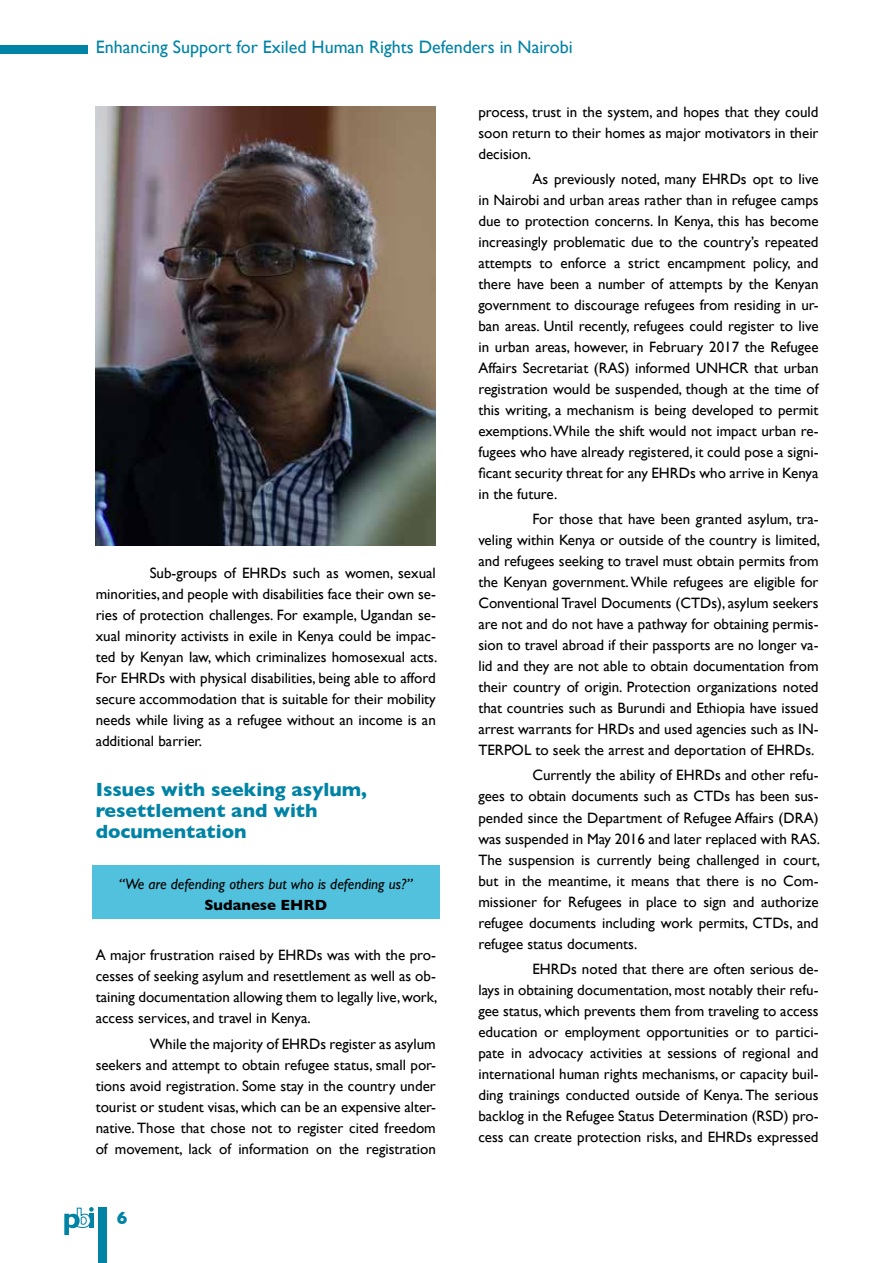
<style>
.page{position:relative;width:893px;height:1263px;background:#fff}
.page>*{position:absolute;margin:0;border:0;box-sizing:border-box;transform-origin:0 0}
.t1{font:700 19.5px/21px "Gill Sans";color:#0083a5}
.t2{font:18px "Gill Sans";color:#0083a5}
.t3{font:700 18px "Gill Sans";color:#0083a5}
.t4{font:15px/21px "Gill Sans";color:#000;text-align:justify}
.t5{font:italic 15px "Gill Sans";color:#000}
.t6{font:700 15px "Gill Sans";color:#000}
</style>
<div class="page">
<div style="left:98px;top:1207px;width:8px;height:56px;background:#0083a5"></div>
<div style="left:0;top:45px;width:88px;height:8px;background:#0083a5"></div>
<svg style="left:64px;top:1207px;width:30px;height:28px"></svg>
<div style="left:92px;top:865px;width:347px;height:53px;background:#52c1dd"></div>
<img style="left:96px;top:106px;width:340px;height:439px">
<p class="t2" style="left:96px;top:36px;width:479px">Enhancing Support for Exiled Human Rights Defenders in Nairobi</p>
<p class="t4" style="left:96px;top:562px;width:343px;text-indent:54px">Sub-groups of EHRDs such as women, sexual minorities, and people with disabilities face their own se&shy;ries of protection challenges. For example, Ugandan se&shy;xual minority activists in exile in Kenya could be impac&shy;ted by Kenyan law, which criminalizes homosexual acts.<br>For EHRDs with physical disabilities, being able to afford secure accommodation that is suitable for their mobility needs while living as a refugee without an income is an additional barrier.</p>
<h1 class="t1" style="left:96px;top:779px;width:273px">Issues with seeking asylum, resettlement and with documentation</h1>
<p class="t5" style="left:119px;top:875px;width:295px">“We are defending others but who is defending us?”</p>
<p class="t6" style="left:204px;top:893px;width:124px">Sudanese EHRD</p>
<p class="t4" style="left:96px;top:945px;width:343px">A major frustration raised by EHRDs was with the pro&shy;cesses of seeking asylum and resettlement as well as ob&shy;taining documentation allowing them to legally live, work, access services, and travel in Kenya.</p>
<p class="t4" style="left:96px;top:1033px;width:342px;text-indent:54px">While the majority of EHRDs register as asylum seekers and attempt to obtain refugee status, small por&shy;tions avoid registration. Some stay in the country under tourist or student visas, which can be an expensive alter&shy;native. Those that chose not to register cited freedom of movement, lack of information on the registration</p>
<p class="t3" style="left:117px;top:1204px;width:12px">6</p>
<p class="t4" style="left:478px;top:101px;width:342px">process, trust in the system, and hopes that they could soon return to their homes as major motivators in their decision.</p>
<p class="t4" style="left:478px;top:168px;width:342px;text-indent:54px">As previously noted, many EHRDs opt to live in Nairobi and urban areas rather than in refugee camps due to protection concerns. In Kenya, this has become increasingly problematic due to the country’s repeated attempts to enforce a strict encampment policy, and there have been a number of attempts by the Kenyan government to discourage refugees from residing in ur&shy;ban areas. Until recently, refugees could register to live in urban areas, however, in February 2017 the Refugee Affairs Secretariat (RAS) informed UNHCR that urban registration would be suspended, though at the time of this writing, a mechanism is being developed to permit exemptions. While the shift would not impact urban re&shy;fugees who have already registered, it could pose a signi&shy;ficant security threat for any EHRDs who arrive in Kenya in the future.</p>
<p class="t4" style="left:478px;top:508px;width:343px;text-indent:54px">For those that have been granted asylum, tra&shy;veling within Kenya or outside of the country is limited, and refugees seeking to travel must obtain permits from the Kenyan government. While refugees are eligible for Conventional Travel Documents (CTDs), asylum seekers are not and do not have a pathway for obtaining permis&shy;sion to travel abroad if their passports are no longer va&shy;lid and they are not able to obtain documentation from their country of origin. Protection organizations noted that countries such as Burundi and Ethiopia have issued arrest warrants for HRDs and used agencies such as IN-TERPOL to seek the arrest and deportation of EHRDs.</p>
<p class="t4" style="left:478px;top:765px;width:343px;text-indent:54px">Currently the ability of EHRDs and other refu&shy;gees to obtain documents such as CTDs has been sus&shy;pended since the Department of Refugee Affairs (DRA) was suspended in May 2016 and later replaced with RAS.<br>The suspension is currently being challenged in court, but in the meantime, it means that there is no Com&shy;missioner for Refugees in place to sign and authorize refugee documents including work permits, CTDs, and refugee status documents.</p>
<p class="t4" style="left:478px;top:958px;width:342px;text-indent:54px">EHRDs noted that there are often serious de&shy;lays in obtaining documentation, most notably their refu&shy;gee status, which prevents them from traveling to access education or employment opportunities or to partici&shy;pate in advocacy activities at sessions of regional and international human rights mechanisms, or capacity buil&shy;ding trainings conducted outside of Kenya. The serious backlog in the Refugee Status Determination (RSD) pro&shy;cess can create protection risks, and EHRDs expressed</p>
</div>
